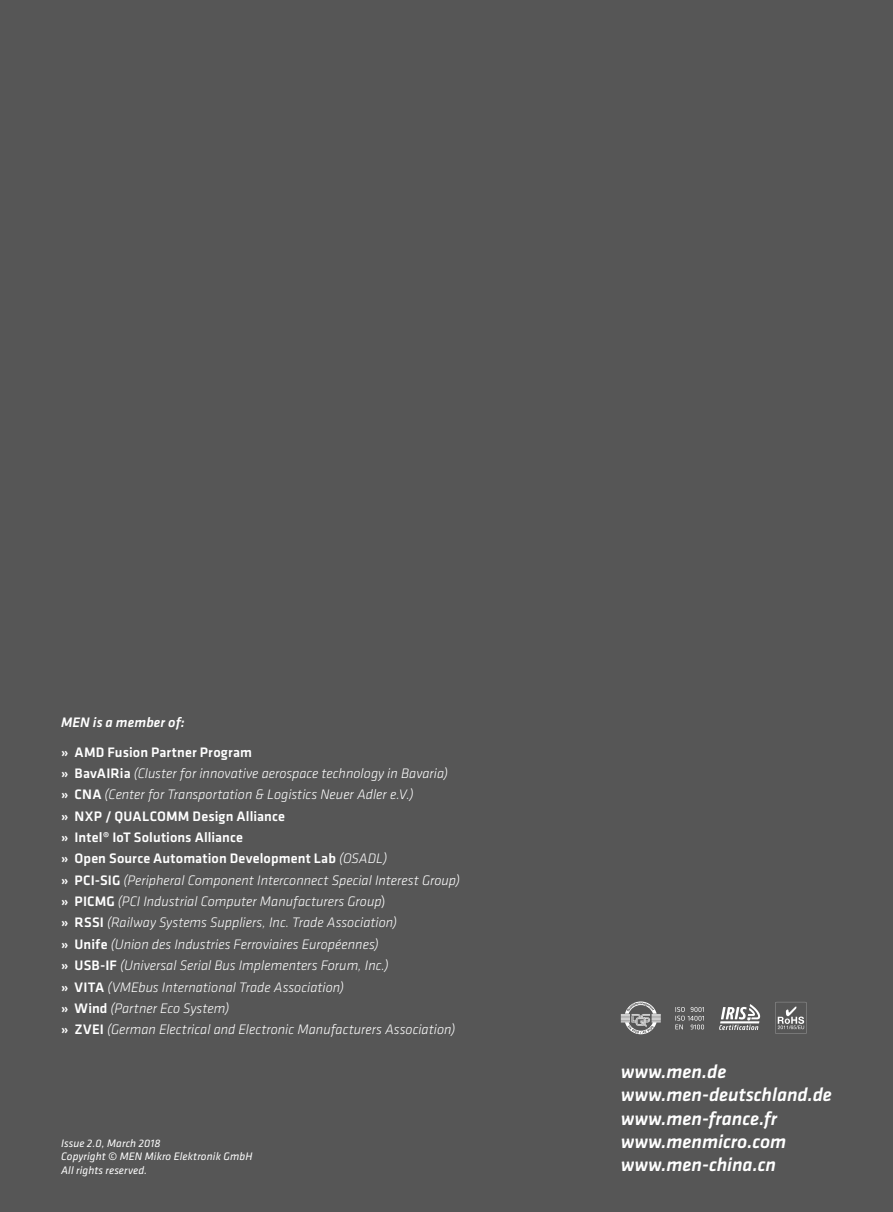
<style>
.page{position:relative;width:893px;height:1212px;background:#565656}
.page>*{position:absolute;margin:0;border:0;box-sizing:border-box;transform-origin:0 0}
.t1{font:italic 500 19.5px/23.4px "Klavika Basic";letter-spacing:-.005em;color:#fff}
.t2{font:italic 300 14.25px/21.3px "Klavika Basic";color:#fff}
.t3{font:italic 500 14.25px "Klavika Basic";letter-spacing:.01em;color:#fff}
.t4{font:italic 11.25px/13.5px "Klavika Basic";letter-spacing:.01em;color:#fff}
.s1{font-weight:500;font-style:normal}
.s2{font-style:normal}
</style>
<div class="page">
<svg style="left:621px;top:1001px;width:40px;height:33px"></svg>
<svg style="left:675px;top:1007px;width:29px;height:22px"></svg>
<svg style="left:719px;top:1004px;width:42px;height:26px"></svg>
<svg style="left:775px;top:1002px;width:32px;height:32px"></svg>
<p class="t3" style="left:61px;top:712px;width:125px">MEN is a member of:</p>
<p class="t2" style="left:61px;top:741px;width:400px"><span class="s1">» AMD Fusion Partner Program<br>» BavAIRia</span> (Cluster for innovative aerospace technology in Bavaria)<br><span class="s1">» CNA</span> (Center for Transportation &amp; Logistics Neuer Adler e.V.)<br><span class="s1">» NXP / QUALCOMM Design Alliance<br>» Intel® IoT Solutions Alliance<br>» Open Source Automation Development Lab</span> (OSADL)<br><span class="s1">» PCI-SIG</span> (Peripheral Component Interconnect Special Interest Group) <span class="s1">» PICMG</span> (PCI Industrial Computer Manufacturers Group<span class="s2">)<br></span><span class="s1">» RSSI</span> (Railway Systems Suppliers, Inc. Trade Association)<br><span class="s1">» Unife</span> (Union des Industries Ferroviaires Européennes)<br><span class="s1">» USB-IF</span> (Universal Serial Bus Implementers Forum, Inc.)<br><span class="s1">» VITA</span> (VMEbus International Trade Association)<br><span class="s1">» Wind</span> (Partner Eco System)<br><span class="s1">» ZVEI</span> (German Electrical and Electronic Manufacturers Association)</p>
<p class="t4" style="left:61px;top:1136px;width:193px">Issue 2.0, March 2018<br>Copyright © MEN Mikro Elektronik GmbH<br>All rights reserved.</p>
<h1 class="t1" style="left:621px;top:1059px;width:213px">www.men.de www.men-deutschland.de www.men-france.fr www.menmicro.com www.men-china.cn</h1>
</div>
